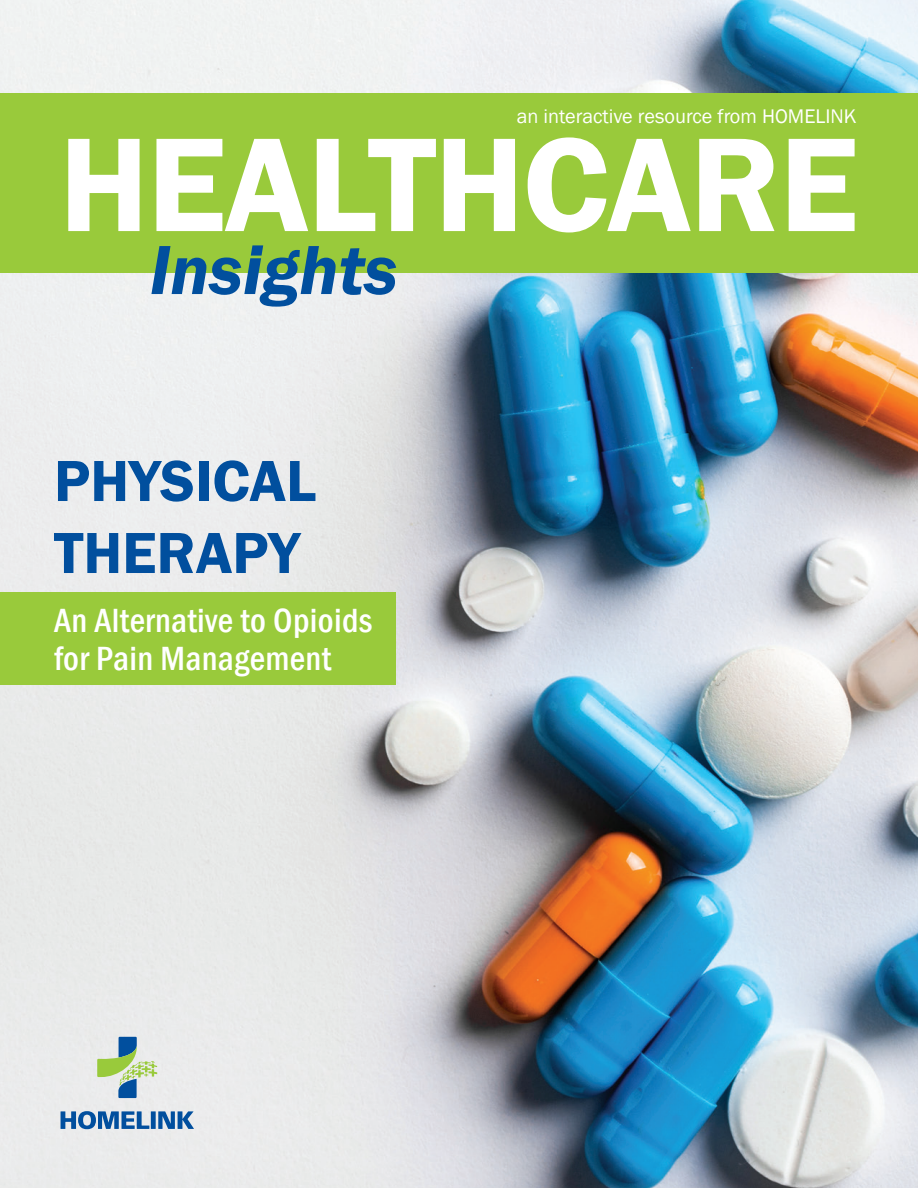
<style>
.page{position:relative;width:918px;height:1188px;background:#fff}
.page>*{position:absolute;margin:0;border:0;box-sizing:border-box;transform-origin:0 0}
.t1{font:600 138.3px "Franklin Gothic";letter-spacing:-.01em;color:#fff}
.t2{font:italic 600 72px "Franklin Gothic";color:#014f9e}
.t3{font:600 60px/72px "Franklin Gothic";color:#014f9e}
.t4{font:500 condensed 34.5px/37.5px "Franklin Gothic";letter-spacing:.01em;color:#fff}
.t5{font:20.25px "Franklin Gothic";color:#fff}
</style>
<div class="page">
<img style="left:0;top:0;width:918px;height:1188px">
<div style="left:0;top:93px;width:918px;height:179px;background:#99ca3b"></div>
<div style="left:0;top:593px;width:395px;height:92px;background:#99ca3b"></div>
<svg style="left:61px;top:1111px;width:88px;height:18px;background:#618fbd"></svg>
<div style="left:151px;top:1111px;width:5px;height:18px;background:#014f9e"></div>
<svg style="left:158px;top:1111px;width:36px;height:18px"></svg>
<svg style="left:97px;top:1037px;width:60px;height:61px;background:#b2cab8"></svg>
<p class="t5" style="left:517px;top:104px;width:341px">an interactive resource from HOMELINK</p>
<h1 class="t1" style="left:59px;top:100px;width:801px">HEALTHCARE</h1>
<h2 class="t2" style="left:150px;top:223px;width:250px">Insights</h2>
<h3 class="t3" style="left:54px;top:446px;width:264px">PHYSICAL<br>THERAPY</h3>
<p class="t4" style="left:54px;top:602px;width:320px">An Alternative to Opioids for Pain Management</p>
</div>
